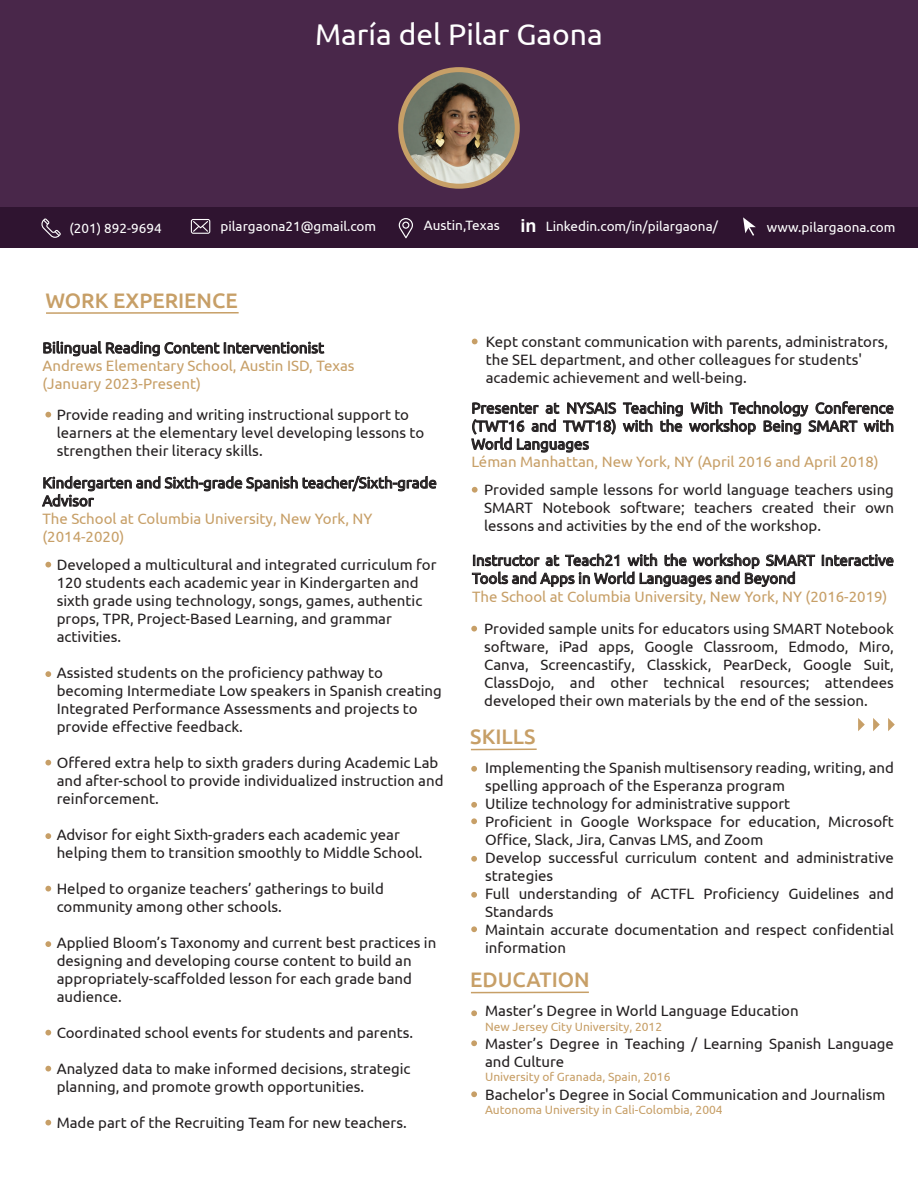
<style>
.page{position:relative;width:918px;height:1188px;background:#fff}
.page>*{position:absolute;margin:0;border:0;box-sizing:border-box;transform-origin:0 0}
.t1{font:30px "Ubuntu";color:#fff}
.t2{font:500 21px "Ubuntu";color:#c79f67}
.t3{font:15px/18px "Ubuntu";color:#231f20}
.t4{font:15px/18px "Ubuntu";color:#c79f67}
.t5{font:13.5px "Ubuntu";color:#fff}
.t6{font:12px "Ubuntu";color:#c79f67}
.s1{font-family:"Arial";font-weight:700;font-size:18px}
</style>
<div class="page">
<div style="left:0;top:0;width:918px;height:208px;background:#49274a"></div>
<div style="left:398px;top:67px;width:122px;height:122px;border:10px solid #c79f67;border-radius:50%"></div>
<img style="left:403px;top:72px;width:112px;height:112px;border-radius:56px">
<hr style="left:471px;top:992px;width:118px;height:1px;background:#c79f67">
<svg style="left:42px;top:476px;width:394px;height:31px"></svg>
<svg style="left:43px;top:341px;width:281px;height:15px"></svg>
<svg style="left:822px;top:554px;width:72px;height:12px"></svg>
<svg style="left:472px;top:553px;width:343px;height:34px"></svg>
<svg style="left:45px;top:562px;width:6px;height:6px"></svg>
<svg style="left:45px;top:412px;width:6px;height:6px"></svg>
<svg style="left:45px;top:671px;width:6px;height:6px"></svg>
<svg style="left:472px;top:339px;width:6px;height:5px"></svg>
<svg style="left:45px;top:760px;width:6px;height:6px"></svg>
<svg style="left:45px;top:833px;width:6px;height:6px"></svg>
<svg style="left:45px;top:886px;width:6px;height:6px"></svg>
<svg style="left:45px;top:941px;width:6px;height:6px"></svg>
<svg style="left:45px;top:1030px;width:6px;height:6px"></svg>
<svg style="left:45px;top:1066px;width:6px;height:6px"></svg>
<svg style="left:45px;top:1120px;width:6px;height:6px"></svg>
<svg style="left:471px;top:626px;width:6px;height:6px"></svg>
<svg style="left:472px;top:487px;width:6px;height:6px"></svg>
<svg style="left:623px;top:401px;width:60px;height:31px"></svg>
<svg style="left:689px;top:401px;width:205px;height:34px"></svg>
<svg style="left:471px;top:402px;width:145px;height:51px"></svg>
<hr style="left:46px;top:312px;width:193px;height:2px;background:#c79f67">
<hr style="left:471px;top:748px;width:66px;height:2px;background:#c79f67">
<svg style="left:471px;top:766px;width:6px;height:6px"></svg>
<svg style="left:471px;top:1010px;width:6px;height:6px"></svg>
<svg style="left:471px;top:1040px;width:6px;height:6px"></svg>
<svg style="left:471px;top:1091px;width:6px;height:6px"></svg>
<svg style="left:471px;top:802px;width:6px;height:6px"></svg>
<svg style="left:471px;top:818px;width:6px;height:6px"></svg>
<svg style="left:471px;top:856px;width:6px;height:6px"></svg>
<svg style="left:471px;top:892px;width:6px;height:6px"></svg>
<svg style="left:471px;top:926px;width:6px;height:6px"></svg>
<svg style="left:888px;top:718px;width:7px;height:13px"></svg>
<svg style="left:873px;top:718px;width:7px;height:13px"></svg>
<svg style="left:858px;top:718px;width:7px;height:13px"></svg>
<div style="left:0;top:207px;width:918px;height:41px;background:#2f1430"></div>
<svg style="left:399px;top:218px;width:14px;height:20px"></svg>
<svg style="left:191px;top:219px;width:19px;height:15px"></svg>
<svg style="left:41px;top:218px;width:20px;height:20px"></svg>
<svg style="left:743px;top:217px;width:13px;height:19px"></svg>
<h1 class="t1" style="left:315px;top:17px;width:289px">María del Pilar Gaona</h1>
<p class="t5" style="left:70px;top:220px;width:94px">(201) 892-9694</p>
<p class="t5" style="left:221px;top:218px;width:157px">pilargaona21@gmail.com</p>
<p class="t5" style="left:424px;top:218px;width:295px">Austin,Texas <span class="s1">in</span> Linkedin.com/in/pilargaona/</p>
<p class="t5" style="left:767px;top:219px;width:130px">www.pilargaona.com</p>
<h2 class="t2" style="left:45px;top:287px;width:194px">WORK EXPERIENCE</h2>
<p class="t3" style="left:42px;top:338px;width:283px">Bilingual Reading Content Interventionist</p>
<p class="t4" style="left:42px;top:356px;width:314px">Andrews Elementary School, Austin ISD, Texas (January 2023-Present)</p>
<p class="t3" style="left:57px;top:406px;width:369px">Provide reading and writing instructional support to learners at the elementary level developing lessons to strengthen their literacy skills.</p>
<p class="t3" style="left:42px;top:473px;width:396px">Kindergarten and Sixth-grade Spanish teacher/Sixth-grade<br>Advisor</p>
<p class="t4" style="left:42px;top:509px;width:331px">The School at Columbia University, New York, NY (2014-2020)</p>
<p class="t3" style="left:57px;top:556px;width:381px">Developed a multicultural and integrated curriculum for 120 students each academic year in Kindergarten and sixth grade using technology, songs, games, authentic props, TPR, Project-Based Learning, and grammar activities.</p>
<p class="t3" style="left:57px;top:664px;width:387px">Assisted students on the proficiency pathway to becoming Intermediate Low speakers in Spanish creating Integrated Performance Assessments and projects to provide effective feedback.</p>
<p class="t3" style="left:57px;top:754px;width:388px">Offered extra help to sixth graders during Academic Lab and after-school to provide individualized instruction and reinforcement.</p>
<p class="t3" style="left:57px;top:826px;width:367px">Advisor for eight Sixth-graders each academic year helping them to transition smoothly to Middle School.</p>
<p class="t3" style="left:57px;top:880px;width:329px">Helped to organize teachers’ gatherings to build community among other schools.</p>
<p class="t3" style="left:57px;top:934px;width:381px">Applied Bloom’s Taxonomy and current best practices in designing and developing course content to build an appropriately-scaffolded lesson for each grade band audience.</p>
<p class="t3" style="left:57px;top:1024px;width:358px">Coordinated school events for students and parents.</p>
<p class="t3" style="left:57px;top:1060px;width:355px">Analyzed data to make informed decisions, strategic planning, and promote growth opportunities.</p>
<p class="t3" style="left:57px;top:1114px;width:352px">Made part of the Recruiting Team for new teachers.</p>
<p class="t3" style="left:486px;top:332px;width:404px">Kept constant communication with parents, administrators, the SEL department, and other colleagues for students' academic achievement and well-being.</p>
<p class="t3" style="left:471px;top:399px;width:424px;text-align:justify">Presenter at NYSAIS Teaching With Technology Conference (TWT16 and TWT18) with the workshop Being SMART with World Languages</p>
<p class="t4" style="left:471px;top:453px;width:409px">Léman Manhattan, New York, NY (April 2016 and April 2018)</p>
<p class="t3" style="left:484px;top:481px;width:411px;text-align:justify">Provided sample lessons for world language teachers using SMART Notebook software; teachers created their own lessons and activities by the end of the workshop.</p>
<p class="t3" style="left:472px;top:551px;width:423px">Instructor at Teach21 with the workshop SMART Interactive<br>Tools and Apps in World Languages and Beyond</p>
<p class="t4" style="left:472px;top:587px;width:417px">The School at Columbia University, New York, NY (2016-2019)</p>
<p class="t3" style="left:484px;top:620px;width:411px;text-align:justify">Provided sample units for educators using SMART Notebook software, iPad apps, Google Classroom, Edmodo, Miro, Canva, Screencastify, Classkick, PearDeck, Google Suit, ClassDojo, and other technical resources; attendees developed their own materials by the end of the session.</p>
<h2 class="t2" style="left:470px;top:723px;width:67px">SKILLS</h2>
<p class="t3" style="left:485px;top:758px;width:410px">Implementing the Spanish multisensory reading, writing, and spelling approach of the Esperanza program<br>Utilize technology for administrative support<br>Proficient in Google Workspace for education, Microsoft Office, Slack, Jira, Canvas LMS, and Zoom<br>Develop successful curriculum content and administrative strategies<br>Full understanding of ACTFL Proficiency Guidelines and Standards<br>Maintain accurate documentation and respect confidential information</p>
<h2 class="t2" style="left:470px;top:967px;width:121px">EDUCATION</h2>
<p class="t3" style="left:485px;top:1001px;width:315px">Master’s Degree in World Language Education</p>
<p class="t6" style="left:485px;top:1019px;width:179px">New Jersey City University, 2012</p>
<p class="t3" style="left:485px;top:1034px;width:410px">Master’s Degree in Teaching / Learning Spanish Language and Culture</p>
<p class="t6" style="left:485px;top:1070px;width:187px">University of Granada, Spain, 2016</p>
<p class="t3" style="left:485px;top:1085px;width:402px">Bachelor's Degree in Social Communication and Journalism</p>
<p class="t6" style="left:485px;top:1103px;width:239px">Autonoma University in Cali-Colombia, 2004</p>
</div>
